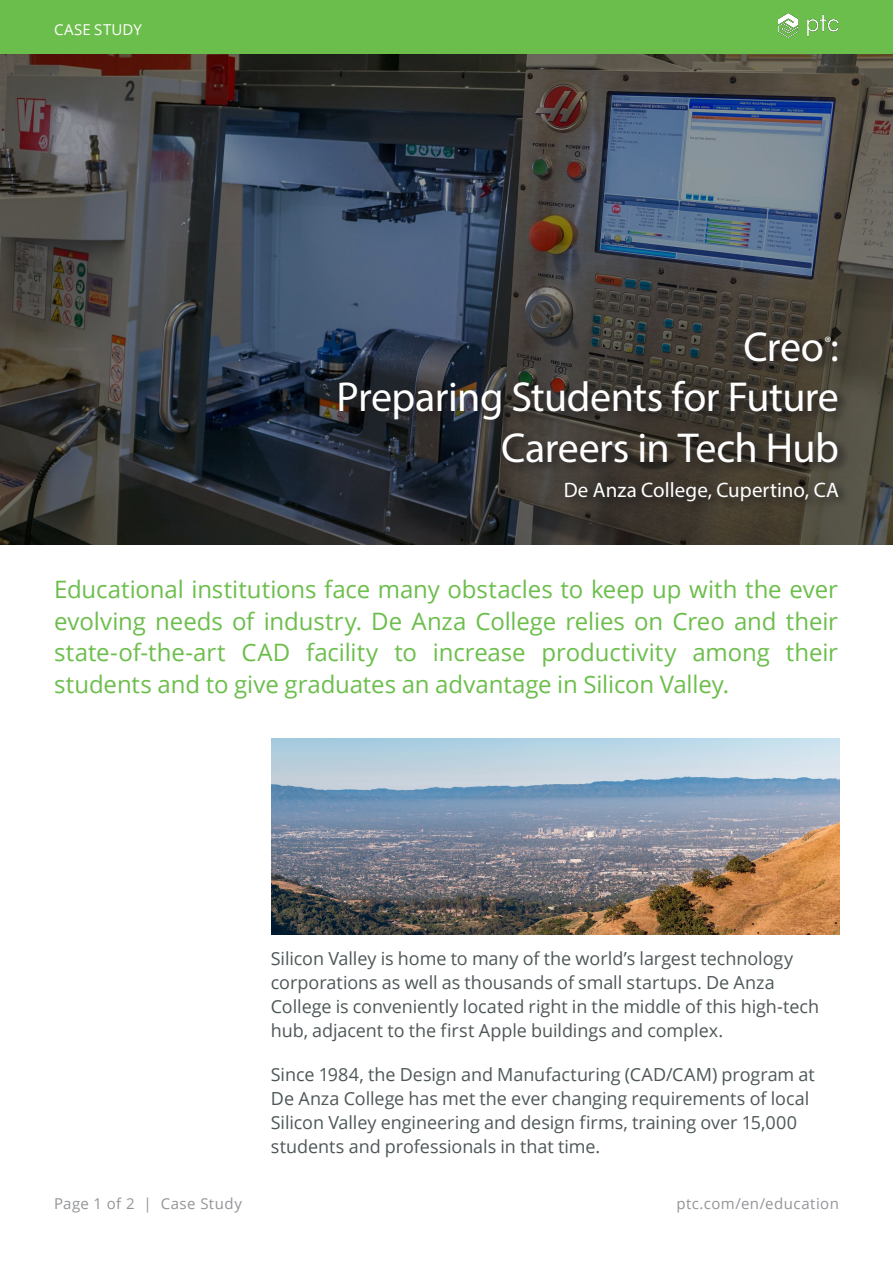
<style>
.page{position:relative;width:893px;height:1263px;background:#fff}
.page>*{position:absolute;margin:0;border:0;box-sizing:border-box;transform-origin:0 0}
._1__Headline{font:42px "Myriad Pro";letter-spacing:-.015em;color:#fff}
._1__Headline-2{font:24px/31.5px "Open Sans";letter-spacing:-.005em;color:#6cbe4c;text-align:justify}
._1__Headline-3{font:21px "Myriad Pro";letter-spacing:.005em;color:#fff}
._4__Text_Body{font:18px/24px "Open Sans";letter-spacing:-.005em;color:#4e5758}
._1__Headline-4{font:16.65px "Myriad Pro";color:#fff}
.t1{font:15px "Open Sans";letter-spacing:.03em;color:#939598}
.t2{font:15px "Open Sans";letter-spacing:.02em;color:#fff}
</style>
<div class="page">
<img style="left:271px;top:738px;width:568px;height:197px">
<img style="left:0;top:54px;width:893px;height:490px">
<svg style="left:336px;top:329px;width:515px;height:184px;background:#363432"></svg>
<div style="left:0;top:0;width:893px;height:54px;background:#6cbe4c"></div>
<img style="left:778px;top:14px;width:61px;height:23px">
<p class="t2" style="left:54px;top:19px;width:89px">CASE STUDY</p>
<p class="_1__Headline" style="left:743px;top:321px;width:97px">Creo :</p>
<p class="_1__Headline-4" style="left:825px;top:332px;width:8px">®</p>
<p class="_1__Headline" style="left:337px;top:371px;width:504px">Preparing Students for Future</p>
<p class="_1__Headline" style="left:501px;top:422px;width:339px">Careers in Tech Hub</p>
<p class="_1__Headline-3" style="left:564px;top:477px;width:277px">De Anza College, Cupertino, CA</p>
<p class="_1__Headline-2" style="left:54px;top:573px;width:785px">Educational institutions face many obstacles to keep up with the ever evolving needs of industry. De Anza College relies on Creo and their state-of-the-art CAD facility to increase productivity among their students and to give graduates an advantage in Silicon Valley.</p>
<p class="_4__Text_Body" style="left:271px;top:945px;width:550px">Silicon Valley is home to many of the world’s largest technology corporations as well as thousands of small startups. De Anza College is conveniently located right in the middle of this high-tech hub, adjacent to the first Apple buildings and complex.</p>
<p class="_4__Text_Body" style="left:271px;top:1062px;width:545px">Since 1984, the Design and Manufacturing (CAD/CAM) program at De Anza College has met the ever changing requirements of local Silicon Valley engineering and design firms, training over 15,000 students and professionals in that time.</p>
<p class="t1" style="left:54px;top:1193px;width:189px">Page 1 of 2 | Case Study</p>
<p class="t1" style="left:677px;top:1193px;width:164px">ptc.com/en/education</p>
</div>
